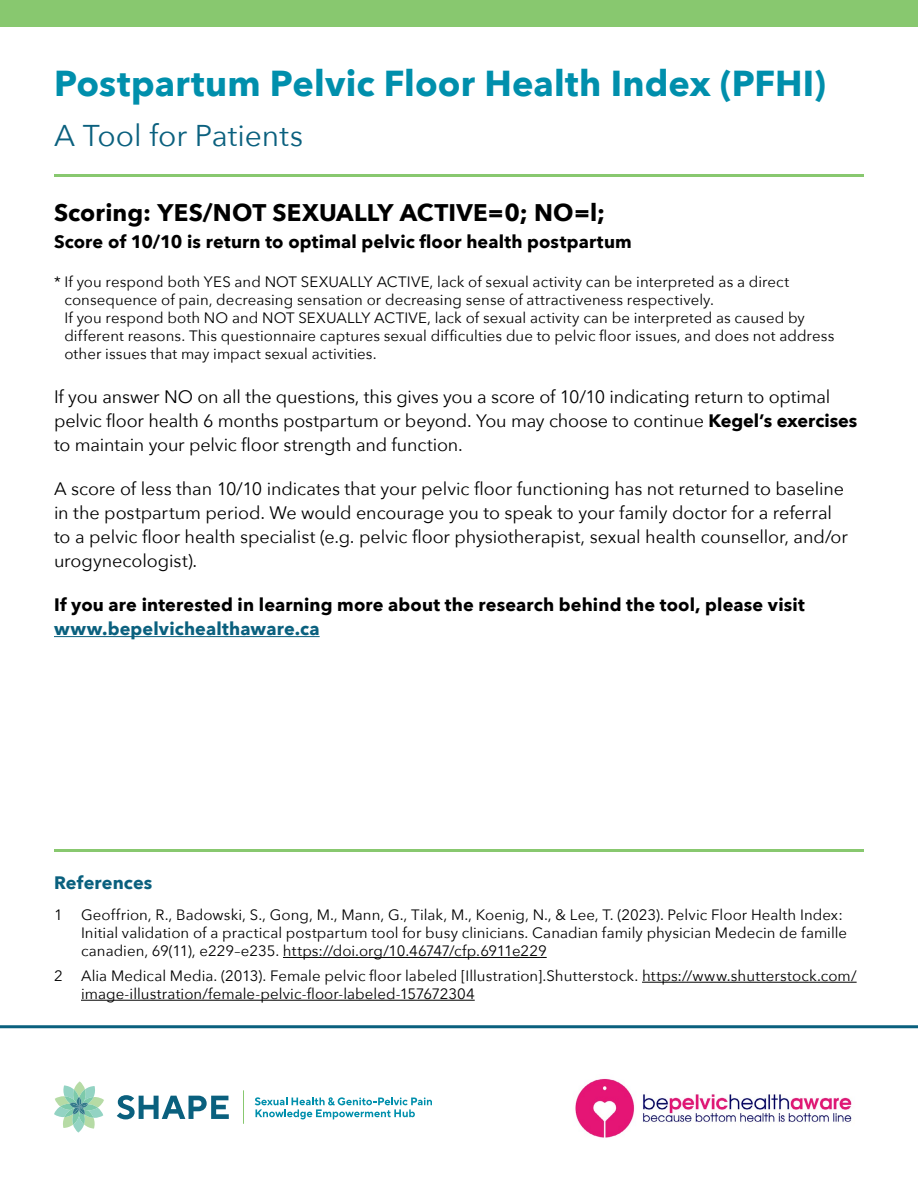
<style>
.page{position:relative;width:918px;height:1188px;background:#fff}
.page>*{position:absolute;margin:0;border:0;box-sizing:border-box;transform-origin:0 0}
.Titles{font:700 36px "Avenir Next";letter-spacing:.005em;color:#008fac}
.Titles-2{font:30px "Avenir Next";letter-spacing:-.005em;color:#0a607e}
.t1{font:700 24px "Avenir Next";letter-spacing:.005em;color:#000}
.t2{font:18px/24px "Avenir Next";letter-spacing:-.005em;color:#000}
.t3{font:700 18px/24px "Avenir Next";letter-spacing:.01em;color:#000}
.t4{font:700 18px "Avenir Next";letter-spacing:.005em;color:#0a607e}
.t5{font:15px/18px "Avenir Next";letter-spacing:.005em;color:#000}
.s1{font-weight:700}
.s2{color:#0a607e}
</style>
<div class="page">
<svg style="left:54px;top:1081px;width:50px;height:52px"></svg>
<svg style="left:117px;top:1095px;width:112px;height:24px"></svg>
<svg style="left:255px;top:1097px;width:177px;height:22px"></svg>
<svg style="left:243px;top:1091px;width:1px;height:32px"></svg>
<hr style="left:0;top:1025px;width:918px;height:3px;background:#0a607e">
<div style="left:0;top:0;width:918px;height:27px;background:#88c86f"></div>
<img style="left:575px;top:1078px;width:277px;height:60px">
<hr style="left:54px;top:636px;width:266px;height:1px;background:#0a607e">
<hr style="left:54px;top:174px;width:810px;height:3px;background:#88c86f">
<hr style="left:283px;top:957px;width:264px;height:1px;background:#000">
<hr style="left:642px;top:982px;width:215px;height:1px;background:#000">
<hr style="left:81px;top:1000px;width:394px;height:1px;background:#000">
<hr style="left:54px;top:849px;width:810px;height:3px;background:#88c86f">
<p class="Titles" style="left:54px;top:52px;width:773px">Postpartum Pelvic Floor Health Index (PFHI)</p>
<p class="Titles-2" style="left:54px;top:110px;width:251px">A Tool for Patients</p>
<p class="t1" style="left:54px;top:192px;width:553px">Scoring: YES/NOT SEXUALLY ACTIVE=0; NO=l;</p>
<p class="t3" style="left:54px;top:230px;width:579px">Score of 10/10 is return to optimal pelvic floor health postpartum</p>
<p class="t5" style="left:64px;top:272px;width:771px;text-indent:-10px">* If you respond both YES and NOT SEXUALLY ACTIVE, lack of sexual activity can be interpreted as a direct consequence of pain, decreasing sensation or decreasing sense of attractiveness respectively.<br>If you respond both NO and NOT SEXUALLY ACTIVE, lack of sexual activity can be interpreted as caused by different reasons. This questionnaire captures sexual difficulties due to pelvic floor issues, and does not address other issues that may impact sexual activities.</p>
<p class="t2" style="left:54px;top:384px;width:805px">If you answer NO on all the questions, this gives you a score of 10/10 indicating return to optimal pelvic floor health 6 months postpartum or beyond. You may choose to continue <span class="s1">Kegel’s exercises </span>to maintain your pelvic floor strength and function.</p>
<p class="t2" style="left:54px;top:476px;width:796px">A score of less than 10/10 indicates that your pelvic floor functioning has not returned to baseline in the postpartum period. We would encourage you to speak to your family doctor for a referral to a pelvic floor health specialist (e.g. pelvic floor physiotherapist, sexual health counsellor, and/or urogynecologist).</p>
<p class="t3" style="left:54px;top:593px;width:752px">If you are interested in learning more about the research behind the tool, please visit <span class="s2">www.bepelvichealthaware.ca</span></p>
<p class="t4" style="left:54px;top:867px;width:100px">References</p>
<p class="t5" style="left:81px;top:905px;width:768px;text-indent:-27px">1 Geoffrion, R., Badowski, S., Gong, M., Mann, G., Tilak, M., Koenig, N., &amp; Lee, T. (2023). Pelvic Floor Health Index:<br>Initial validation of a practical postpartum tool for busy clinicians. Canadian family physician Medecin de famille canadien, 69(11), e229–e235. https://doi.org/10.46747/cfp.6911e229</p>
<p class="t5" style="left:81px;top:966px;width:777px;text-indent:-27px">2 Alia Medical Media. (2013). Female pelvic floor labeled [Illustration].Shutterstock. https://www.shutterstock.com/ image-illustration/female-pelvic-floor-labeled-157672304</p>
</div>
